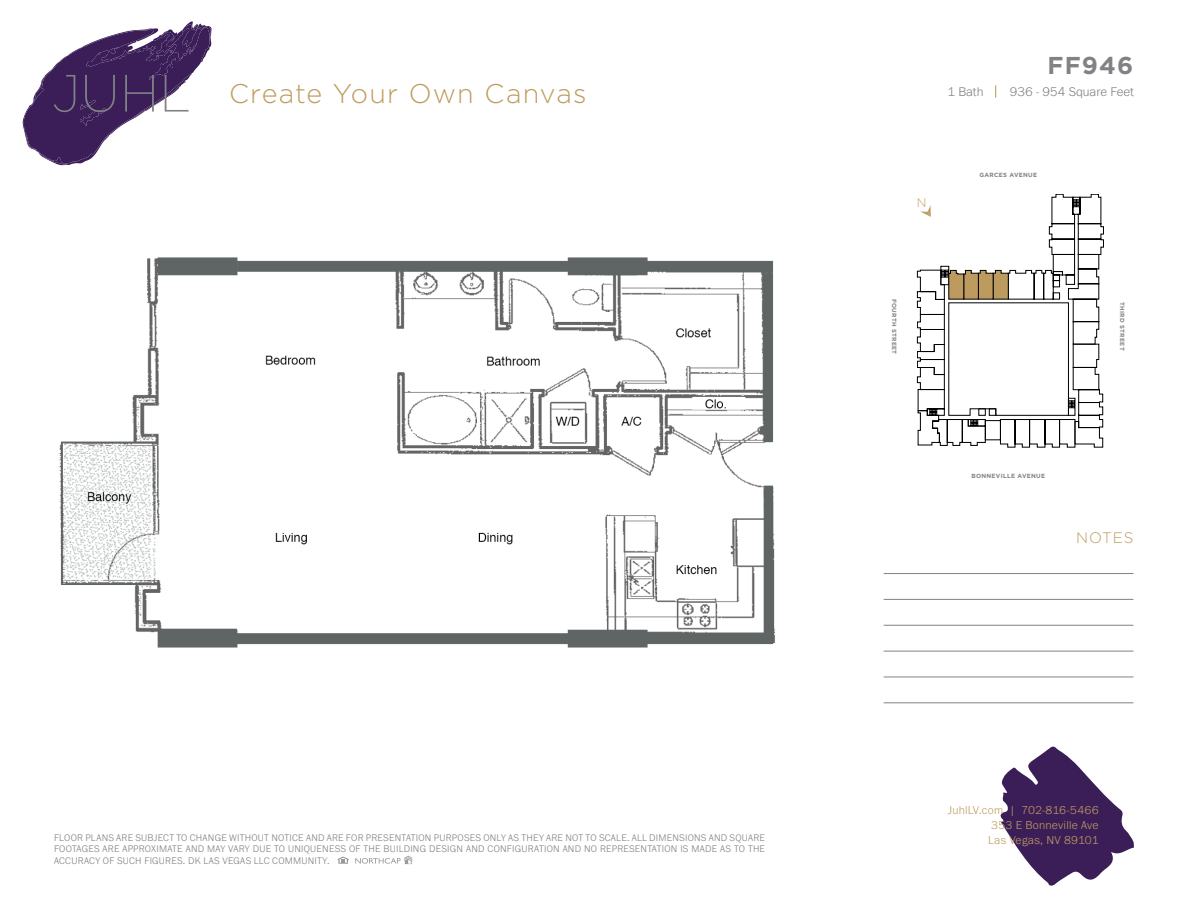
<style>
.page{position:relative;width:1188px;height:918px;background:#fff}
.page>*{position:absolute;margin:0;border:0;box-sizing:border-box;transform-origin:0 0}
.t1{font:300 27px "Gotham";letter-spacing:.04em;color:#bf9c5e}
.t2{font:700 24.45px "Gotham";letter-spacing:.05em;color:#818285}
.t3{font:300 15.15px "Gotham";letter-spacing:.055em;color:#bc9c60}
.t4{font:300 13.05px "Franklin Gothic URW";color:#818285}
.t5{font:300 12.3px "Gotham";color:#bf9c60}
.t6{font:300 11.85px "Franklin Gothic URW";letter-spacing:.015em;color:#bf9c60}
.t7{font:300 9.9px/11.4px "Franklin Gothic URW";letter-spacing:.025em;color:#818285;text-align:justify}
.t8{font:700 6px "Gotham";letter-spacing:.05em;color:#818285}
</style>
<div class="page">
<hr style="left:884px;top:573px;width:249px;height:1px;background:#818285">
<hr style="left:884px;top:677px;width:249px;height:1px;background:#818285">
<hr style="left:884px;top:599px;width:249px;height:1px;background:#818285">
<hr style="left:884px;top:703px;width:249px;height:1px;background:#818285">
<hr style="left:884px;top:625px;width:249px;height:1px;background:#818285">
<hr style="left:884px;top:651px;width:249px;height:1px;background:#818285">
<svg style="left:920px;top:194px;width:184px;height:253px"></svg>
<svg style="left:917px;top:270px;width:186px;height:177px"></svg>
<svg style="left:22px;top:21px;width:190px;height:144px"></svg>
<svg style="left:338px;top:857px;width:11px;height:7px"></svg>
<svg style="left:355px;top:856px;width:58px;height:8px"></svg>
<svg style="left:1000px;top:746px;width:134px;height:140px"></svg>
<svg style="left:995px;top:85px;width:1px;height:13px"></svg>
<img style="left:59px;top:257px;width:716px;height:391px">
<p class="t1" style="left:229px;top:76px;width:359px">Create Your Own Canvas</p>
<p class="t7" style="left:54px;top:832px;width:713px">FLOOR PLANS ARE SUBJECT TO CHANGE WITHOUT NOTICE AND ARE FOR PRESENTATION PURPOSES ONLY AS THEY ARE NOT TO SCALE. ALL DIMENSIONS AND SQUARE FOOTAGES ARE APPROXIMATE AND MAY VARY DUE TO UNIQUENESS OF THE BUILDING DESIGN AND CONFIGURATION AND NO REPRESENTATION IS MADE AS TO THE ACCURACY OF SUCH FIGURES. DK LAS VEGAS LLC COMMUNITY.</p>
<p class="t2" style="left:1047px;top:49px;width:88px">FF946</p>
<p class="t4" style="left:947px;top:83px;width:38px">1 Bath</p>
<p class="t4" style="left:1010px;top:83px;width:126px">936 - 954 Square Feet</p>
<p class="t5" style="left:917px;top:195px;width:11px">N</p>
<p class="t8" style="left:980px;top:170px;width:59px">GARCES AVENUE</p>
<p class="t8" style="left:898px;top:299px;width:57px;rotate:90deg">FOURTH STREET</p>
<p class="t8" style="left:1126px;top:302px;width:50px;rotate:90deg">THIRD STREET</p>
<p class="t8" style="left:972px;top:472px;width:75px">BONNEVILLE AVENUE</p>
<p class="t3" style="left:1076px;top:528px;width:59px">NOTES</p>
<p class="t6" style="left:948px;top:803px;width:152px">JuhlLV.com | 702-816-5466</p>
<p class="t6" style="left:991px;top:818px;width:109px">353 E Bonneville Ave</p>
<p class="t6" style="left:988px;top:832px;width:112px">Las Vegas, NV 89101</p>
</div>
